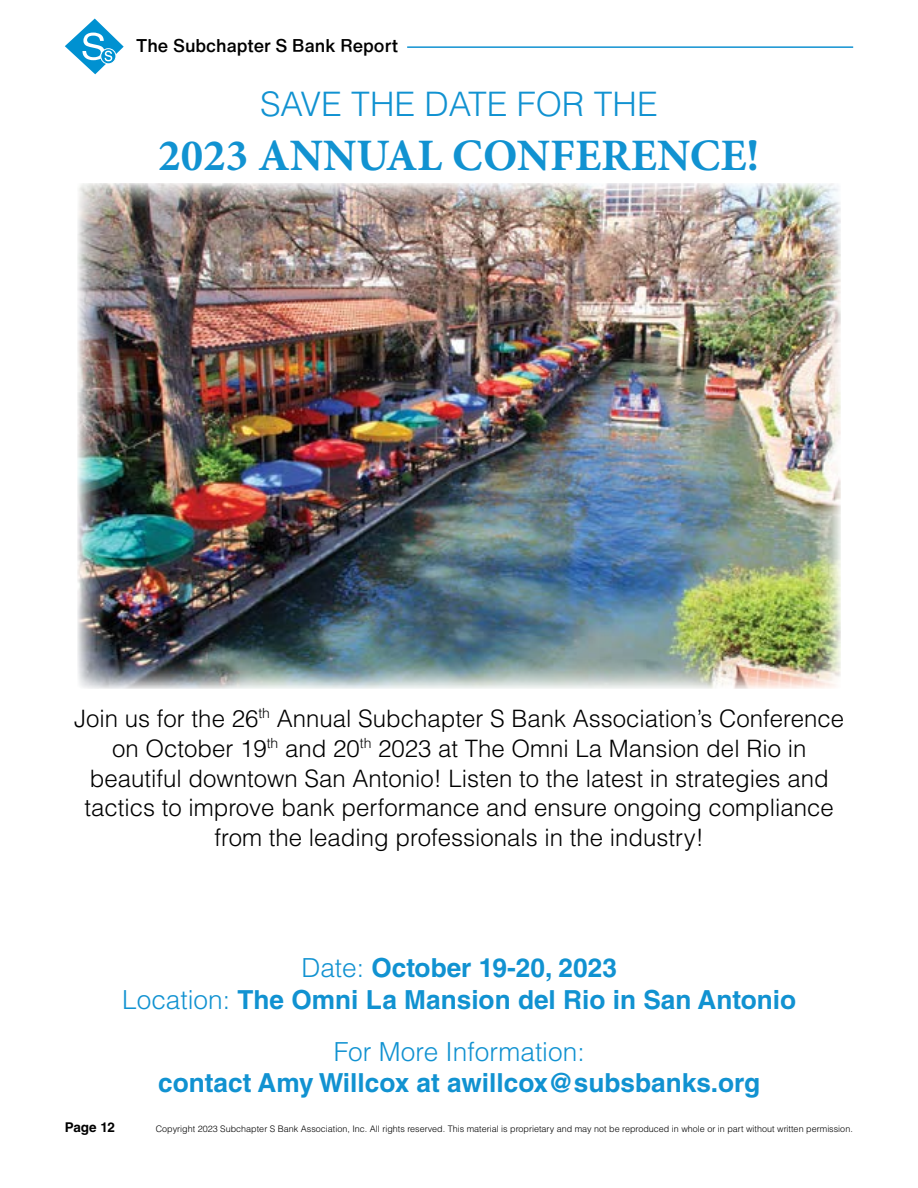
<style>
.page{position:relative;width:918px;height:1188px;background:#fff}
.page>*{position:absolute;margin:0;border:0;box-sizing:border-box;transform-origin:0 0}
.t1{font:700 45px "Minion Pro";color:#1192d1}
.t2{font:300 33.75px "Helvetica LT Std";color:#1192d1}
.t3{font:700 26.25px "Helvetica LT Std";color:#1192d1}
.t4{font:300 26.25px "Helvetica LT Std";color:#1192d1}
.t5{font:300 24px/29.7px "Helvetica LT Std";color:#000;text-align:center}
.t6{font:500 18px "Helvetica Now Text";color:#000}
.t7{font:700 13.5px "Helvetica LT Std";letter-spacing:-.02em;color:#000}
.t8{font:300 9px "Helvetica LT Std";color:#000}
.s1{font-weight:300}
</style>
<div class="page">
<hr style="left:407px;top:46px;width:446px;height:2px;background:#1192d1">
<svg style="left:65px;top:19px;width:59px;height:55px"></svg>
<img style="left:77px;top:184px;width:764px;height:504px">
<p class="t6" style="left:136px;top:32px;width:264px">The Subchapter S Bank Report</p>
<p class="t2" style="left:260px;top:83px;width:399px">SAVE THE DATE FOR THE</p>
<p class="t1" style="left:158px;top:124px;width:603px">2023 ANNUAL CONFERENCE!</p>
<p class="t5" style="left:74px;top:704px;width:771px">Join us for the 26<sup>th</sup> Annual Subchapter S Bank Association’s Conference on October 19<sup>th</sup> and 20<sup>th</sup> 2023 at The Omni La Mansion del Rio in beautiful downtown San Antonio! Listen to the latest in strategies and tactics to improve bank performance and ensure ongoing compliance from the leading professionals in the industry!</p>
<p class="t3" style="left:301px;top:952px;width:317px"><span class="s1">Date:</span> October 19-20, 2023</p>
<p class="t3" style="left:122px;top:984px;width:676px"><span class="s1">Location:</span> The Omni La Mansion del Rio in San Antonio</p>
<p class="t4" style="left:334px;top:1035px;width:252px">For More Information:</p>
<p class="t3" style="left:158px;top:1067px;width:603px">contact Amy Willcox at awillcox@subsbanks.org</p>
<p class="t7" style="left:65px;top:1119px;width:52px">Page 12</p>
<p class="t8" style="left:156px;top:1123px;width:699px">Copyright 2023 Subchapter S Bank Association, Inc. All rights reserved. This material is proprietary and may not be reproduced in whole or in part without written permission.</p>
</div>
